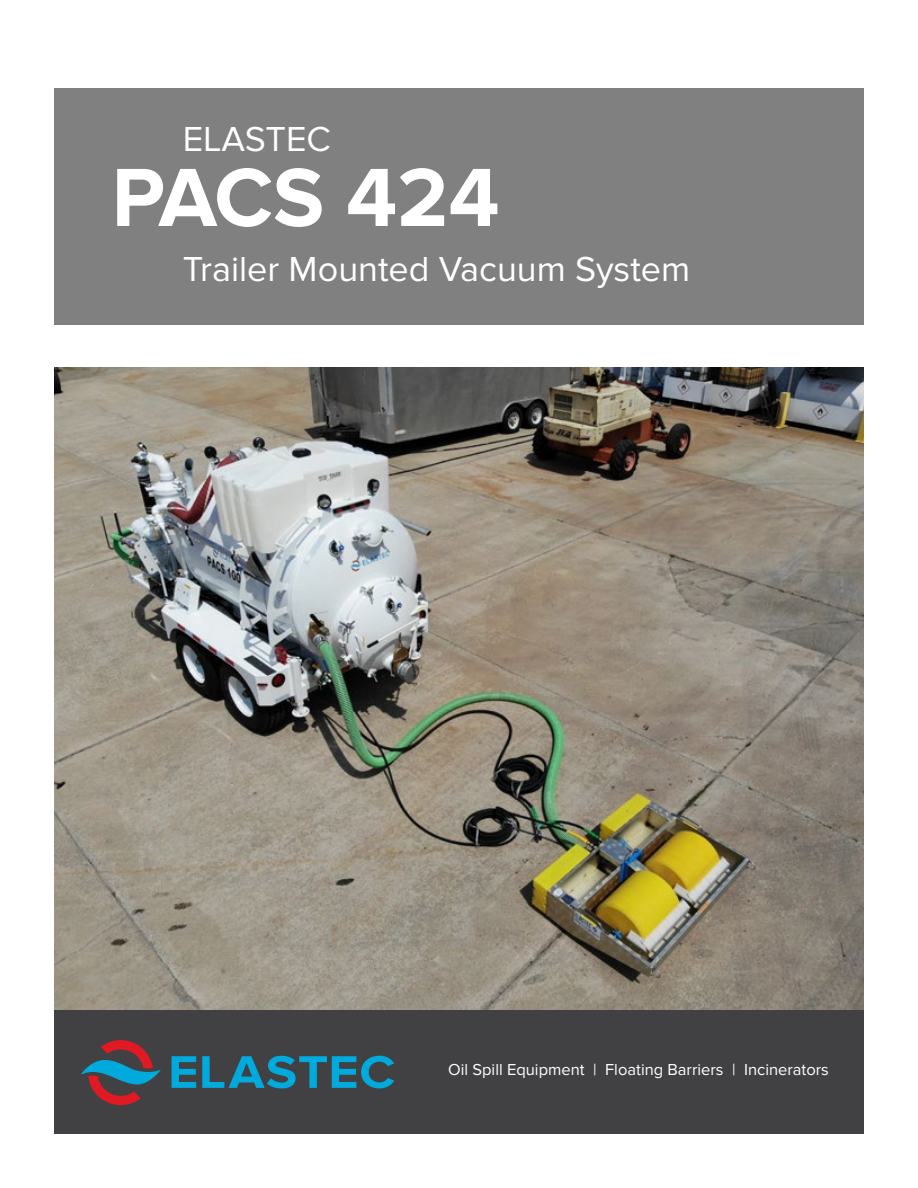
<style>
.page{position:relative;width:918px;height:1188px;background:#fff}
.page>*{position:absolute;margin:0;border:0;box-sizing:border-box;transform-origin:0 0}
.t1{font:700 85.5px "Proxima Nova";color:#fff}
.t2{font:36px "Proxima Nova";color:#fff}
.t3{font:16.5px "Proxima Nova";color:#fff}
</style>
<div class="page">
<img style="left:54px;top:367px;width:810px;height:644px">
<div style="left:54px;top:88px;width:810px;height:236px;background:#808080"></div>
<div style="left:54px;top:1011px;width:810px;height:123px;background:#414042"></div>
<svg style="left:172px;top:1056px;width:24px;height:32px"></svg>
<svg style="left:202px;top:1056px;width:192px;height:32px"></svg>
<svg style="left:81px;top:1040px;width:79px;height:65px"></svg>
<h2 class="t2" style="left:183px;top:118px;width:150px">ELASTEC</h2>
<h1 class="t1" style="left:112px;top:148px;width:389px">PACS 424</h1>
<h2 class="t2" style="left:183px;top:248px;width:509px">Trailer Mounted Vacuum System</h2>
<p class="t3" style="left:448px;top:1060px;width:382px">Oil Spill Equipment | Floating Barriers | Incinerators</p>
</div>
